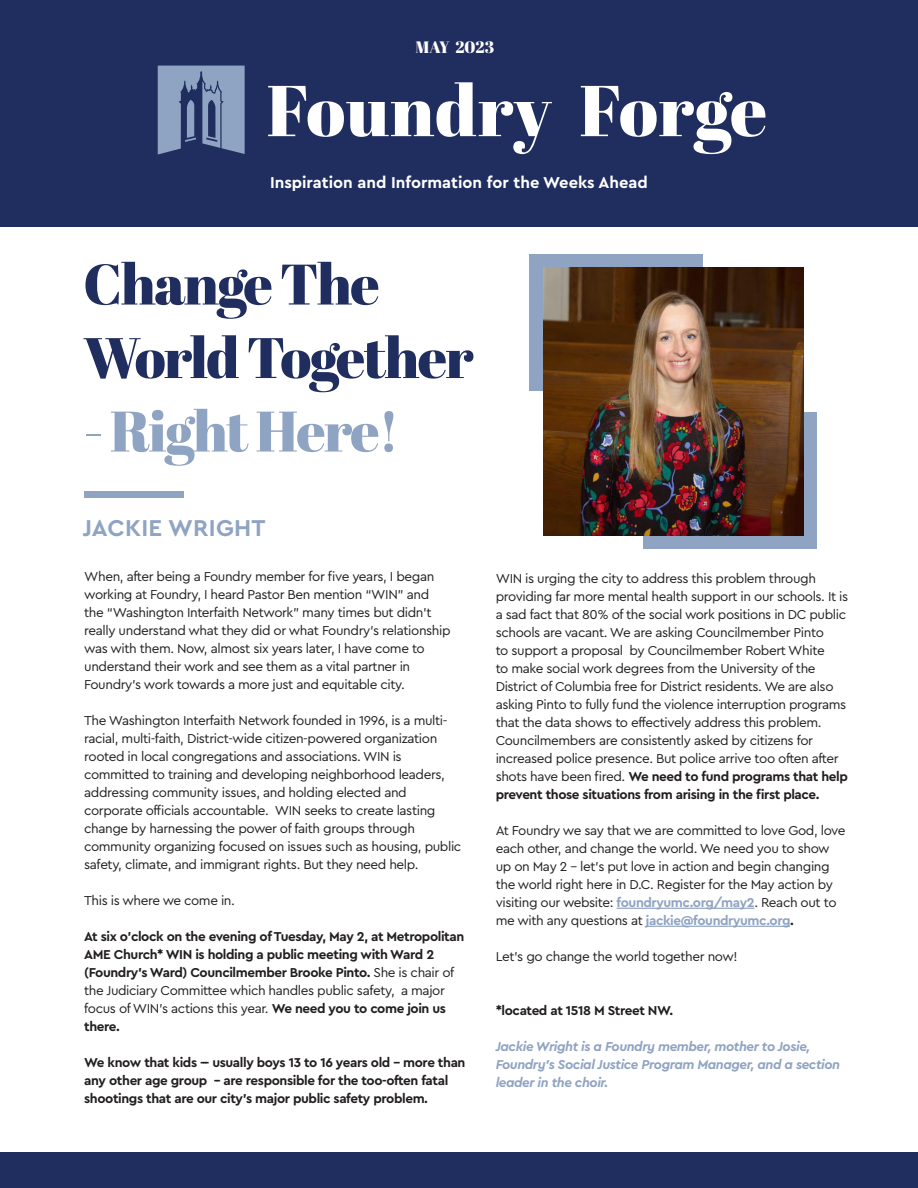
<style>
.page{position:relative;width:918px;height:1188px;background:#fff}
.page>*{position:absolute;margin:0;border:0;box-sizing:border-box;transform-origin:0 0}
.t1{font:57px/73.5px "Abril Fatface";letter-spacing:-.03em;color:#1f2e5e}
.t2{font:57px "Abril Fatface";letter-spacing:-.03em;color:#8fa3c2}
.t3{font:700 24px "Cera Pro";letter-spacing:.01em;color:#8fa4c3}
.t4{font:700 16.5px "Cera Pro";color:#fff}
.t5{font:16.5px "Abril Fatface";color:#fff}
.t6{font:13.5px/18px "Cera Pro";letter-spacing:-.03em;color:#231f20}
.t7{font:700 13.5px/18px "Cera Pro";letter-spacing:-.03em;color:#231f20}
.t8{font:italic 700 13.5px/18px "Cera Pro";letter-spacing:-.03em;color:#8fa3c2}
.s1{font-weight:400}
.s2{font-weight:700}
.s3{font-weight:700;color:#8fa3c2}
</style>
<div class="page">
<div style="left:84px;top:491px;width:100px;height:7px;background:#8fa3c2"></div>
<div style="left:0;top:0;width:918px;height:227px;background:#1f2e5e"></div>
<svg style="left:268px;top:82px;width:498px;height:72px"></svg>
<svg style="left:158px;top:66px;width:87px;height:89px"></svg>
<div style="left:0;top:1153px;width:918px;height:35px;background:#1f2e5e"></div>
<div style="left:643px;top:413px;width:174px;height:136px;background:#8fa3c2"></div>
<div style="left:529px;top:254px;width:174px;height:137px;background:#8fa3c2"></div>
<img style="left:543px;top:267px;width:260px;height:269px">
<hr style="left:617px;top:908px;width:137px;height:1px;background:#8fa3c2">
<hr style="left:646px;top:926px;width:144px;height:1px;background:#8fa3c2">
<p class="t5" style="left:416px;top:35px;width:80px">MAY 2023</p>
<p class="t4" style="left:270px;top:172px;width:379px">Inspiration and Information for the Weeks Ahead</p>
<p class="t1" style="left:83px;top:246px;width:392px">Change The<br>World Together</p>
<p class="t2" style="left:83px;top:391px;width:318px">- Right Here!</p>
<p class="t3" style="left:83px;top:512px;width:184px">JACKIE WRIGHT</p>
<p class="t6" style="left:84px;top:567px;width:368px">When, after being a Foundry member for five years, I began working at Foundry, I heard Pastor Ben mention “WIN” and the “Washington Interfaith Network” many times but didn’t really understand what they did or what Foundry’s relationship was with them. Now, almost six years later, I have come to understand their work and see them as a vital partner in Foundry’s work towards a more just and equitable city.</p>
<p class="t6" style="left:84px;top:711px;width:379px">The Washington Interfaith Network founded in 1996, is a multi&shy;racial, multi-faith, District-wide citizen-powered organization rooted in local congregations and associations. WIN is committed to training and developing neighborhood leaders, addressing community issues, and holding elected and corporate officials accountable. WIN seeks to create lasting change by harnessing the power of faith groups through community organizing focused on issues such as housing, public safety, climate, and immigrant rights. But they need help.</p>
<p class="t6" style="left:84px;top:891px;width:152px">This is where we come in.</p>
<p class="t7" style="left:84px;top:927px;width:382px">At six o’clock on the evening of Tuesday, May 2, at Metropolitan AME Church* WIN is holding a public meeting with Ward 2 (Foundry’s Ward) Councilmember Brooke Pinto. <span class="s1">She is chair of the Judiciary Committee which handles public safety, a major focus of WIN’s actions this year.</span> We need you to come join us there.</p>
<p class="t7" style="left:84px;top:1053px;width:383px">We know that kids --- usually boys 13 to 16 years old – more than any other age group -- are responsible for the too-often fatal shootings that are our city’s major public safety problem.</p>
<p class="t6" style="left:496px;top:569px;width:354px">WIN is urging the city to address this problem through providing far more mental health support in our schools. It is a sad fact that 80% of the social work positions in DC public schools are vacant. We are asking Councilmember Pinto<br>to support a proposal by Councilmember Robert White<br>to make social work degrees from the University of the District of Columbia free for District residents. We are also asking Pinto to fully fund the violence interruption programs that the data shows to effectively address this problem.<br>Councilmembers are consistently asked by citizens for increased police presence. But police arrive too often after shots have been fired. <span class="s2">We need to fund programs that help prevent those situations from arising in the first place.</span></p>
<p class="t6" style="left:496px;top:821px;width:351px">At Foundry we say that we are committed to love God, love each other, and change the world. We need you to show up on May 2 – let’s put love in action and begin changing the world right here in D.C. Register for the May action by visiting our website: <span class="s3">foundryumc.org/may2</span>. Reach out to me with any questions at <span class="s3">jackie@foundryumc.org</span><span class="s2">.</span></p>
<p class="t6" style="left:496px;top:947px;width:243px">Let’s go change the world together now!</p>
<p class="t7" style="left:496px;top:1001px;width:179px">*located at 1518 M Street NW.</p>
<p class="t8" style="left:496px;top:1037px;width:346px">Jackie Wright is a Foundry member, mother to Josie,<br>Foundry’s Social Justice Program Manager, and a section leader in the choir.</p>
</div>
